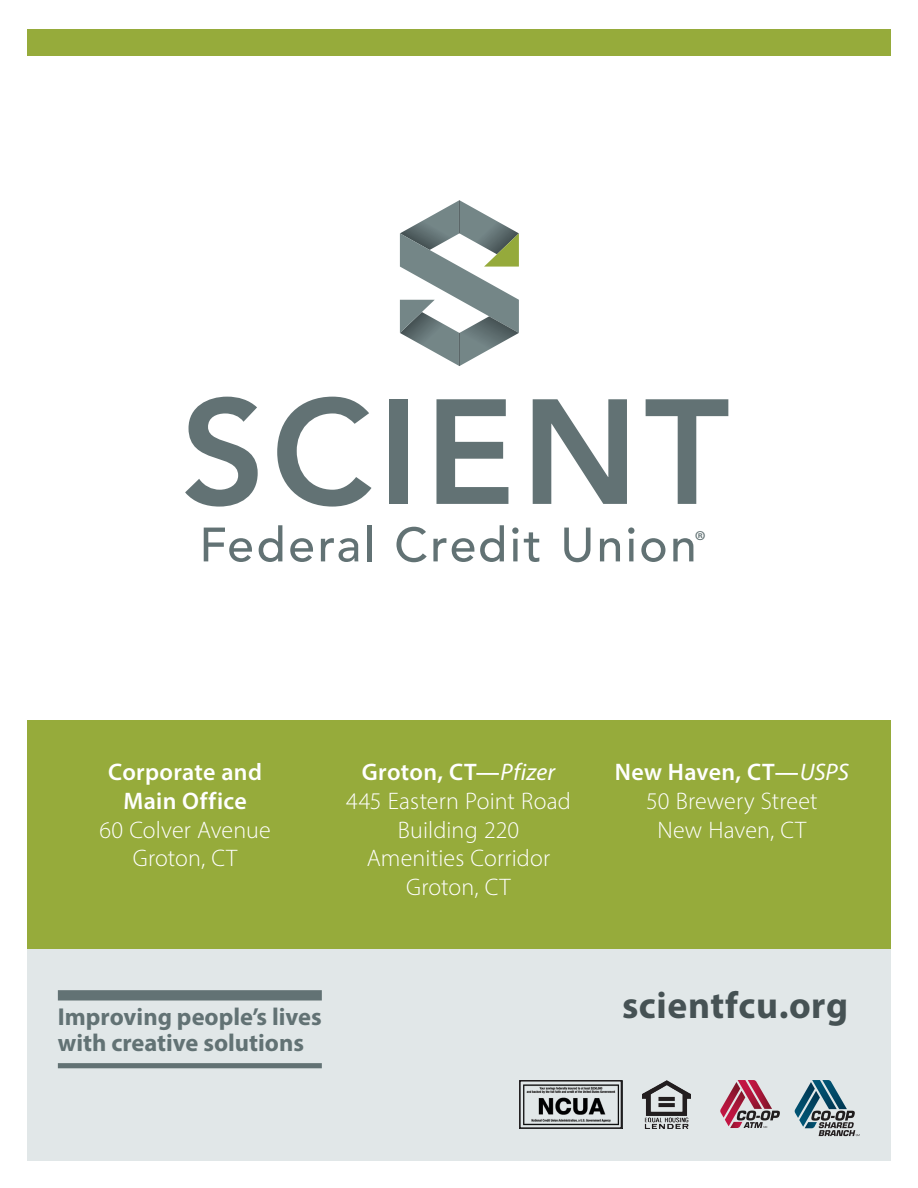
<style>
.page{position:relative;width:918px;height:1188px;background:#fff}
.page>*{position:absolute;margin:0;border:0;box-sizing:border-box;transform-origin:0 0}
.t1{font:700 37.65px "Myriad Pro";letter-spacing:.015em;color:#465254}
.t2{font:27.6px "Myriad Pro";color:#627274}
.t3{font:700 24.45px/25.5px "Myriad Pro";color:#627274}
.t4{font:300 24px/28.8px "Myriad Pro";letter-spacing:.005em;color:#fff;text-align:center}
.t5{font:600 24px "Myriad Pro";letter-spacing:.015em;color:#fff}
.s1{font-weight:400;font-style:italic}
</style>
<div class="page">
<div style="left:27px;top:949px;width:864px;height:212px;background:#e1e7e8"></div>
<div style="left:27px;top:29px;width:864px;height:27px;background:#96ab3b"></div>
<img style="left:523px;top:1084px;width:96px;height:42px">
<div style="left:519px;top:1080px;width:103px;height:49px;border:1px solid #231f20"></div>
<img style="left:643px;top:1080px;width:48px;height:49px">
<div style="left:27px;top:720px;width:864px;height:229px;background:#96ab3b"></div>
<svg style="left:720px;top:1080px;width:60px;height:48px"></svg>
<svg style="left:795px;top:1080px;width:65px;height:56px"></svg>
<div style="left:58px;top:990px;width:264px;height:11px;background:#627274"></div>
<div style="left:58px;top:1063px;width:264px;height:5px;background:#627274"></div>
<svg style="left:185px;top:397px;width:73px;height:110px"></svg>
<svg style="left:277px;top:397px;width:95px;height:110px"></svg>
<div style="left:389px;top:399px;width:19px;height:105px;background:#627274"></div>
<svg style="left:436px;top:399px;width:72px;height:105px"></svg>
<svg style="left:533px;top:399px;width:94px;height:105px"></svg>
<svg style="left:646px;top:399px;width:82px;height:105px"></svg>
<svg style="left:204px;top:528px;width:48px;height:34px"></svg>
<svg style="left:259px;top:525px;width:23px;height:37px"></svg>
<svg style="left:290px;top:538px;width:23px;height:24px"></svg>
<svg style="left:321px;top:538px;width:37px;height:24px"></svg>
<div style="left:367px;top:525px;width:5px;height:36px;background:#627274"></div>
<svg style="left:396px;top:527px;width:31px;height:35px"></svg>
<svg style="left:433px;top:538px;width:41px;height:24px"></svg>
<svg style="left:480px;top:525px;width:24px;height:37px"></svg>
<svg style="left:512px;top:527px;width:27px;height:35px"></svg>
<svg style="left:564px;top:528px;width:26px;height:34px"></svg>
<svg style="left:600px;top:538px;width:20px;height:23px"></svg>
<svg style="left:628px;top:527px;width:6px;height:34px"></svg>
<svg style="left:641px;top:538px;width:24px;height:24px"></svg>
<svg style="left:673px;top:538px;width:20px;height:23px"></svg>
<svg style="left:400px;top:200px;width:119px;height:166px"></svg>
<p class="t2" style="left:695px;top:524px;width:13px">®</p>
<p class="t5" style="left:108px;top:757px;width:155px">Corporate and</p>
<p class="t5" style="left:124px;top:785px;width:125px">Main Office</p>
<p class="t4" style="left:99px;top:815px;width:173px">60 Colver Avenue</p>
<p class="t4" style="left:133px;top:844px;width:106px">Groton, CT</p>
<p class="t5" style="left:362px;top:757px;width:195px">Groton, CT—<span class="s1">Pfizer</span></p>
<p class="t4" style="left:346px;top:786px;width:226px">445 Eastern Point Road</p>
<p class="t4" style="left:367px;top:815px;width:185px">Building 220<br>Amenities Corridor<br>Groton, CT</p>
<p class="t3" style="left:58px;top:1004px;width:265px">Improving people’s lives with creative solutions</p>
<p class="t5" style="left:615px;top:757px;width:236px">New Haven, CT—<span class="s1">USPS</span></p>
<p class="t4" style="left:646px;top:786px;width:173px">50 Brewery Street</p>
<p class="t4" style="left:658px;top:815px;width:150px">New Haven, CT</p>
<p class="t1" style="left:622px;top:981px;width:228px">scientfcu.org</p>
</div>
